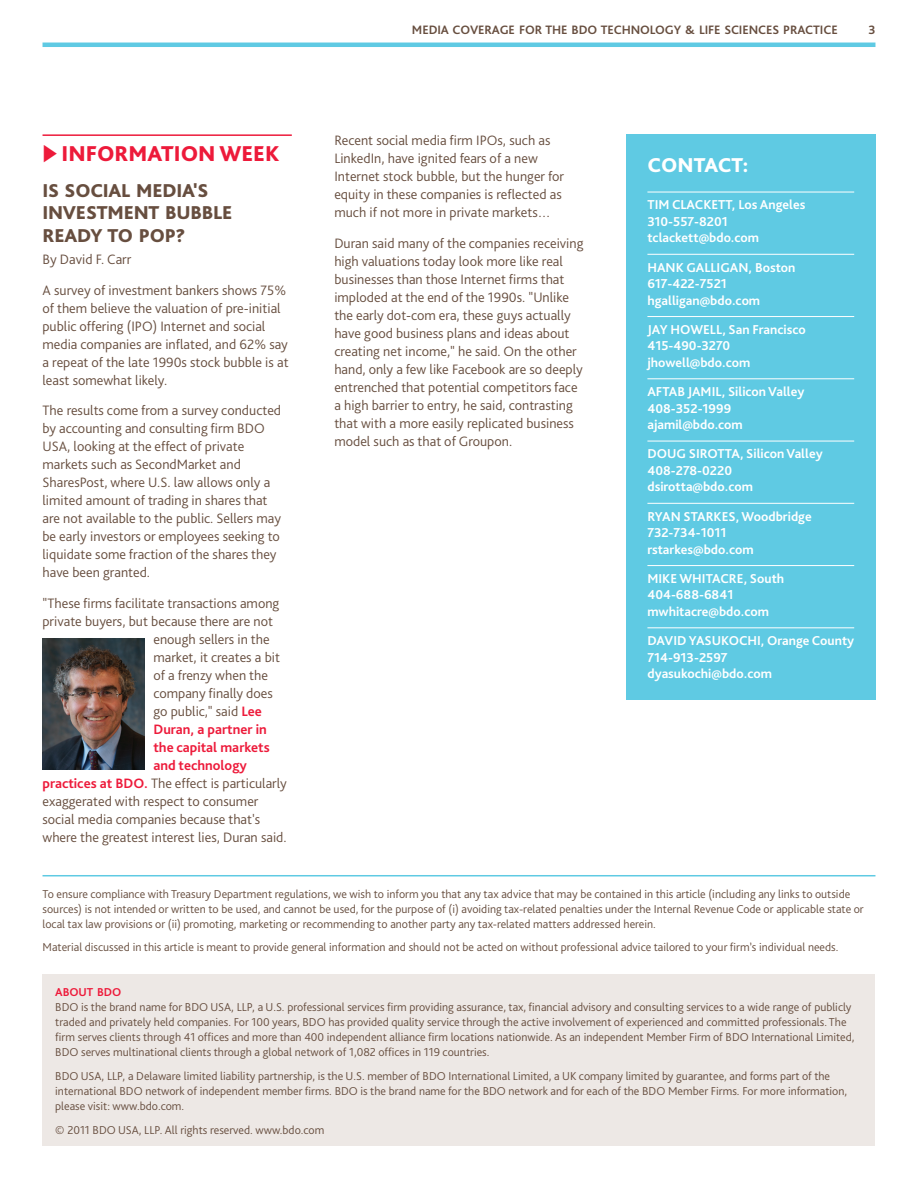
<style>
.page{position:relative;width:918px;height:1188px;background:#fff}
.page>*{position:absolute;margin:0;border:0;box-sizing:border-box;transform-origin:0 0}
.t1{font:800 22.5px "Bliss Pro";color:#ed1a3a}
.t2{font:800 21px "Bliss Pro";color:#fff}
.t3{font:800 19.5px/22.5px "Bliss Pro";letter-spacing:-.01em;color:#674e3f}
.t4{font:300 14.25px/18px "Bliss Pro";color:#674e3f}
.t5{font:700 14.25px "Bliss Pro";color:#ed1a3a}
.t6{font:700 13.5px/16.5px "Bliss Pro";color:#fff}
.t7{font:700 12.75px "Bliss Pro";letter-spacing:-.005em;color:#674e3f}
.t8{font:300 12px/15px "Bliss Pro";color:#674e3f}
.t9{font:700 12px "Bliss Pro";letter-spacing:-.005em;color:#ed1a3a}
.s1{font-weight:700;color:#ed1a3a}
</style>
<div class="page">
<hr style="left:43px;top:43px;width:832px;height:4px;background:#5fcae3">
<div style="left:626px;top:134px;width:249px;height:565px;background:#5fcae3"></div>
<hr style="left:647px;top:192px;width:207px;height:1px;background:#fff">
<hr style="left:647px;top:254px;width:207px;height:1px;background:#fff">
<hr style="left:647px;top:316px;width:207px;height:1px;background:#fff">
<hr style="left:647px;top:378px;width:207px;height:1px;background:#fff">
<hr style="left:647px;top:441px;width:207px;height:1px;background:#fff">
<hr style="left:647px;top:503px;width:207px;height:1px;background:#fff">
<hr style="left:647px;top:565px;width:207px;height:1px;background:#fff">
<hr style="left:647px;top:627px;width:207px;height:1px;background:#fff">
<hr style="left:43px;top:134px;width:249px;height:2px;background:#ed1a3a">
<div style="left:43px;top:975px;width:832px;height:171px;background:#ede8e5"></div>
<hr style="left:43px;top:875px;width:832px;height:1px;background:#5fcae3">
<img style="left:43px;top:638px;width:102px;height:132px">
<h1 class="t1" style="left:43px;top:140px;width:238px">◆ INFORMATION WEEK</h1>
<h3 class="t3" style="left:42px;top:179px;width:191px">IS SOCIAL MEDIA'S<br>INVESTMENT BUBBLE<br>READY TO POP?</h3>
<p class="t4" style="left:43px;top:244px;width:245px;line-height:30.8px">By David F. Carr<br>A survey of investment bankers shows 75%</p>
<p class="t4" style="left:43px;top:299px;width:248px">of them believe the valuation of pre-initial public offering (IPO) I nternet and social media companies are inflated, and 62% say a repeat of the late 1990s stock bubble is at least somewhat likely.</p>
<p class="t4" style="left:43px;top:401px;width:240px">The results come from a survey conducted by accounting and consulting firm BDO USA, looking at the effect of private markets such as SecondMarket and SharesPost, where U.S. law allows only a limited amount of trading in shares that are not available to the public. Sellers may be early investors or employees seeking to liquidate some fraction of the shares they have been granted.</p>
<p class="t4" style="left:43px;top:594px;width:238px">"These firms facilitate transactions among</p>
<p class="t4" style="left:43px;top:612px;width:232px">private buyers, but because there are not</p>
<p class="t4" style="left:153px;top:630px;width:118px">enough sellers in the</p>
<p class="t4" style="left:153px;top:648px;width:128px">market, it creates a bit</p>
<p class="t4" style="left:153px;top:666px;width:116px">of a frenzy when the</p>
<p class="t4" style="left:153px;top:684px;width:121px">company finally does</p>
<p class="t4" style="left:153px;top:702px;width:110px">go public," said <span class="s1">Lee</span></p>
<p class="t5" style="left:153px;top:721px;width:115px">Duran, a partner in</p>
<p class="t5" style="left:153px;top:739px;width:118px">the capital markets</p>
<p class="t5" style="left:153px;top:757px;width:95px">and technology</p>
<p class="t4" style="left:43px;top:774px;width:246px"><span class="s1">practices at BDO .</span> The effect is particularly</p>
<p class="t4" style="left:43px;top:792px;width:218px">exaggerated with respect to consumer</p>
<p class="t4" style="left:43px;top:810px;width:219px">social media companies because that's</p>
<p class="t4" style="left:43px;top:828px;width:246px">where the greatest interest lies, Duran said.</p>
<p class="t7" style="left:412px;top:22px;width:427px">media coverage for the BDO Technology &amp; Life Sciences Practice</p>
<p class="t7" style="left:868px;top:22px;width:9px">3</p>
<p class="t4" style="left:334px;top:131px;width:231px">Recent social media firm IPOs, such as LinkedI n, have ignited fears of a new<br>I nternet stock bubble, but the hunger for equity in these companies is reflected as much if not more in private markets…</p>
<p class="t4" style="left:334px;top:234px;width:251px">Duran said many of the companies receiving high valuations today look more like real businesses than those I nternet firms that imploded at the end of the 1990s. "Unlike the early dot-com era, these guys actually have good business plans and ideas about creating net income," he said. On the other hand, only a few like Facebook are so deeply entrenched that potential competitors face a high barrier to entry, he said, contrasting that with a more easily replicated business model such as that of Groupon.</p>
<h2 class="t2" style="left:647px;top:152px;width:103px">CONTACT:</h2>
<p class="t6" style="left:647px;top:196px;width:159px">Tim Clackett, Los Angeles<br>310-557-8201 tclackett@bdo.com</p>
<p class="t6" style="left:647px;top:259px;width:150px">Hank Galligan, Boston<br>617-422-7521 hgalligan@bdo.com</p>
<p class="t6" style="left:647px;top:321px;width:160px">Jay H owell, San Francisco<br>415-490-3270 jhowell@bdo.com</p>
<p class="t6" style="left:647px;top:383px;width:159px">Aftab Jamil, Silicon Valley<br>408-352-1999 ajamil@bdo.com</p>
<p class="t6" style="left:647px;top:445px;width:177px">Dou g Sirotta, Silicon Valley<br>408-278-0220 dsirotta@bdo.com</p>
<p class="t6" style="left:647px;top:508px;width:166px">Ryan Starkes, Woodbridge<br>732-734-1011 rstarkes@bdo.com</p>
<p class="t6" style="left:647px;top:570px;width:138px">M ike Whitacre, South<br>404-688-6841 mwhitacre@bdo.com</p>
<p class="t6" style="left:647px;top:632px;width:51px">David Yasu</p>
<p class="t6" style="left:647px;top:632px;width:208px;text-indent:74px">kochi, Orange County<br>714-913-2597 dyasukochi@bdo.com</p>
<p class="t8" style="left:43px;top:886px;width:823px">To ensure compliance with Treasury Department regulations, we wish to inform you that any tax advice that may be contained in this article (including any links to outside sources) is not intended or written to be used, and cannot be used, for the purpose of (i) avoiding tax-related penalties under the I nternal Revenue Code or applicable state or local tax law provisions or (ii) promoting, marketing or recommending to another party any tax-related matters addressed herein.</p>
<p class="t8" style="left:43px;top:939px;width:797px">Material discussed in this article is meant to provide general information and should not be acted on without professional advice tailored to your firm’s individual needs.</p>
<p class="t9" style="left:55px;top:985px;width:58px">About BDO</p>
<p class="t8" style="left:55px;top:1000px;width:801px">BDO is the brand name for BDO USA, LLP, a U.S. professional services firm providing assurance, tax, financial advisory and consulting services to a wide range of publicly traded and privately held companies. For 100 years, BDO has provided quality service through the active involvement of experienced and committed professionals. The firm serves clients through 41 offices and more than 400 independent alliance firm locations nationwide. As an independent Member Firm of BDO I nternational Limited, BDO serves multinational clients through a global network of 1,082 offices in 119 countries.</p>
<p class="t8" style="left:55px;top:1068px;width:793px">BDO USA, LLP, a Delaware limited liability partnership, is the U.S. member of BDO I nternational Limited, a UK company limited by guarantee, and forms part of the international BDO network of independent member firms. BDO is the brand name for the BDO network and for each of the BDO Member Firms. For more information, please visit: www.bdo.com.</p>
<p class="t8" style="left:55px;top:1122px;width:271px">© 2011 BDO USA, LLP. All rights reserved. www.bdo.com</p>
</div>
